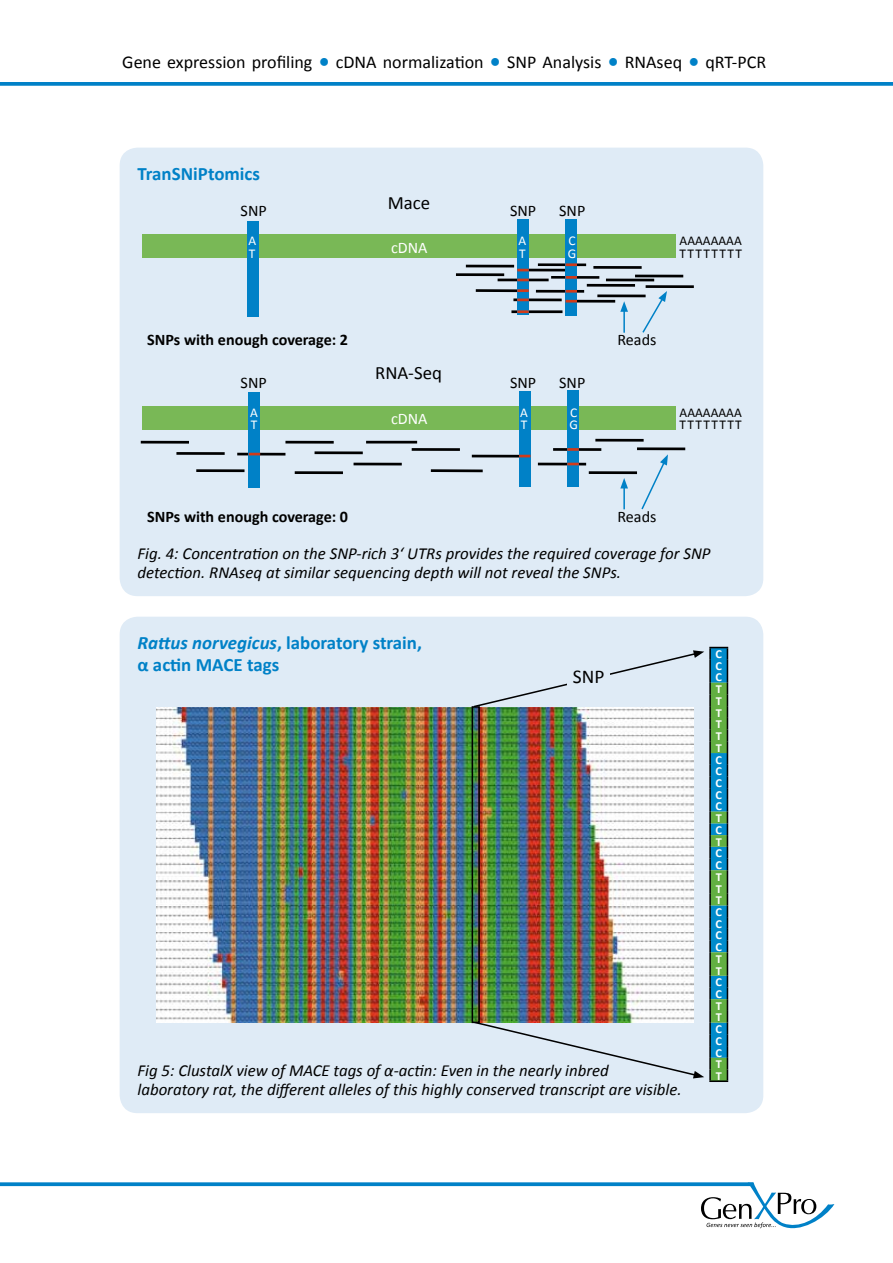
<style>
.page{position:relative;width:893px;height:1263px;background:#fff}
.page>*{position:absolute;margin:0;border:0;box-sizing:border-box;transform-origin:0 0}
.t1{font:19.5px "Calibri";color:#000}
.t2{font:700 18.9px/21.8px "Calibri";color:#0081c7}
.t3{font:18.75px "Calibri";color:#000}
.t4{font:18px "Calibri";color:#000}
.t5{font:italic 16.8px/19.4px "Calibri";color:#000}
.t6{font:700 16.2px "Calibri";color:#000}
.t7{font:16.2px "Calibri";color:#000}
.t8{font:16.2px "Calibri";color:#fff}
.t9{font:13.5px/12.1px "Calibri";letter-spacing:.05em;color:#000}
.t10{font:13.5px/12.1px "Calibri";color:#fff}
.t11{font:700 12.3px/11.7px "Calibri";color:#fff;text-align:justify}
.s1{color:#0081c7}
.s2{font-style:italic}
</style>
<div class="page">
<svg style="left:0;top:82px;width:893px;height:4px;background:#1088ca"></svg>
<div style="left:120px;top:617px;width:643px;height:496px;background:#dfebf6;border-radius:18px"></div>
<svg style="left:472px;top:647px;width:256px;height:435px"></svg>
<img style="left:157px;top:707px;width:536px;height:315px">
<div style="left:567px;top:664px;width:43px;height:25px;background:#dfebf6"></div>
<div style="left:472px;top:706px;width:8px;height:317px;border:2px solid #000"></div>
<div style="left:120px;top:148px;width:643px;height:448px;background:#dfebf6;border-radius:18px"></div>
<div style="left:143px;top:235px;width:533px;height:23px;background:#79b856"></div>
<div style="left:143px;top:406px;width:533px;height:24px;background:#79b856"></div>
<hr style="left:511px;top:310px;width:51px;height:3px;background:#000">
<hr style="left:476px;top:289px;width:52px;height:3px;background:#000">
<hr style="left:593px;top:266px;width:49px;height:3px;background:#000">
<hr style="left:551px;top:276px;width:48px;height:3px;background:#000">
<hr style="left:513px;top:298px;width:49px;height:3px;background:#000">
<hr style="left:567px;top:300px;width:48px;height:3px;background:#000">
<hr style="left:536px;top:290px;width:48px;height:3px;background:#000">
<hr style="left:466px;top:265px;width:48px;height:2px;background:#000">
<hr style="left:498px;top:279px;width:51px;height:2px;background:#000">
<hr style="left:538px;top:263px;width:48px;height:3px;background:#000">
<hr style="left:456px;top:273px;width:48px;height:3px;background:#000">
<hr style="left:587px;top:284px;width:48px;height:3px;background:#000">
<hr style="left:597px;top:294px;width:49px;height:3px;background:#000">
<hr style="left:635px;top:275px;width:48px;height:2px;background:#000">
<hr style="left:646px;top:285px;width:48px;height:3px;background:#000">
<hr style="left:606px;top:279px;width:48px;height:2px;background:#000">
<hr style="left:518px;top:269px;width:48px;height:2px;background:#000">
<div style="left:566px;top:219px;width:11px;height:96px;background:#0081c7"></div>
<div style="left:517px;top:220px;width:12px;height:95px;background:#0081c7"></div>
<svg style="left:517px;top:289px;width:12px;height:3px"></svg>
<svg style="left:566px;top:290px;width:11px;height:3px"></svg>
<svg style="left:566px;top:276px;width:11px;height:3px"></svg>
<svg style="left:566px;top:300px;width:11px;height:3px"></svg>
<svg style="left:517px;top:279px;width:12px;height:2px"></svg>
<svg style="left:517px;top:269px;width:12px;height:2px"></svg>
<svg style="left:517px;top:310px;width:12px;height:3px"></svg>
<svg style="left:566px;top:263px;width:11px;height:3px"></svg>
<svg style="left:517px;top:298px;width:12px;height:3px"></svg>
<div style="left:247px;top:221px;width:11px;height:95px;background:#0081c7"></div>
<hr style="left:623px;top:309px;width:2px;height:24px;background:#0081c7">
<svg style="left:620px;top:301px;width:8px;height:11px"></svg>
<svg style="left:641px;top:291px;width:26px;height:42px"></svg>
<hr style="left:431px;top:469px;width:52px;height:3px;background:#000">
<hr style="left:589px;top:471px;width:48px;height:3px;background:#000">
<hr style="left:595px;top:439px;width:49px;height:3px;background:#000">
<hr style="left:553px;top:448px;width:48px;height:3px;background:#000">
<hr style="left:176px;top:452px;width:49px;height:3px;background:#000">
<hr style="left:354px;top:463px;width:48px;height:2px;background:#000">
<hr style="left:538px;top:463px;width:48px;height:2px;background:#000">
<hr style="left:412px;top:448px;width:48px;height:3px;background:#000">
<hr style="left:366px;top:441px;width:51px;height:2px;background:#000">
<hr style="left:472px;top:455px;width:48px;height:2px;background:#000">
<hr style="left:285px;top:441px;width:49px;height:3px;background:#000">
<hr style="left:315px;top:451px;width:48px;height:3px;background:#000">
<hr style="left:637px;top:447px;width:48px;height:3px;background:#000">
<hr style="left:196px;top:469px;width:48px;height:3px;background:#000">
<hr style="left:237px;top:453px;width:48px;height:2px;background:#000">
<hr style="left:295px;top:471px;width:48px;height:3px;background:#000">
<hr style="left:141px;top:441px;width:48px;height:3px;background:#000">
<div style="left:567px;top:391px;width:12px;height:96px;background:#0081c7"></div>
<div style="left:519px;top:391px;width:11px;height:96px;background:#0081c7"></div>
<div style="left:249px;top:393px;width:11px;height:95px;background:#0081c7"></div>
<svg style="left:567px;top:463px;width:12px;height:2px"></svg>
<svg style="left:567px;top:448px;width:12px;height:3px"></svg>
<svg style="left:519px;top:455px;width:11px;height:2px"></svg>
<svg style="left:249px;top:453px;width:11px;height:2px"></svg>
<hr style="left:623px;top:486px;width:2px;height:23px;background:#0081c7">
<svg style="left:620px;top:478px;width:8px;height:10px"></svg>
<svg style="left:641px;top:454px;width:27px;height:56px"></svg>
<svg style="left:701px;top:1182px;width:133px;height:46px"></svg>
<svg style="left:0;top:1182px;width:753px;height:4px;background:#158bcb"></svg>
<p class="t4" style="left:122px;top:50px;width:645px">Gene expression profiling <span class="s1">●</span> cDNA normalization <span class="s1">●</span> SNP Analysis <span class="s1">●</span> RNAseq <span class="s1">●</span> qRT-PCR</p>
<p class="t2" style="left:138px;top:162px;width:124px">TranSNiPtomics</p>
<p class="t3" style="left:388px;top:191px;width:44px">Mace</p>
<p class="t8" style="left:391px;top:237px;width:38px">cDNA</p>
<p class="t7" style="left:241px;top:201px;width:28px">SNP</p>
<p class="t7" style="left:510px;top:201px;width:28px">SNP</p>
<p class="t7" style="left:559px;top:201px;width:28px">SNP</p>
<p class="t10" style="left:248px;top:235px;width:9px">A<br>T</p>
<p class="t10" style="left:518px;top:235px;width:9px">A<br>T</p>
<p class="t10" style="left:568px;top:235px;width:10px">C<br>G</p>
<p class="t9" style="left:680px;top:235px;width:64px">AAAAAAAA<br>TTTTTTTT</p>
<p class="t6" style="left:147px;top:329px;width:202px">SNPs with enough coverage: 2</p>
<p class="t7" style="left:617px;top:329px;width:40px">Reads</p>
<p class="t3" style="left:375px;top:361px;width:68px">RNA-Seq</p>
<p class="t8" style="left:391px;top:408px;width:38px">cDNA</p>
<p class="t7" style="left:241px;top:373px;width:28px">SNP</p>
<p class="t7" style="left:510px;top:373px;width:28px">SNP</p>
<p class="t7" style="left:559px;top:373px;width:28px">SNP</p>
<p class="t10" style="left:250px;top:407px;width:9px">A<br>T</p>
<p class="t10" style="left:520px;top:407px;width:9px">A<br>T</p>
<p class="t10" style="left:569px;top:407px;width:10px">C<br>G</p>
<p class="t9" style="left:680px;top:407px;width:64px">AAAAAAAA<br>TTTTTTTT</p>
<p class="t6" style="left:147px;top:506px;width:202px">SNPs with enough coverage: 0</p>
<p class="t7" style="left:617px;top:506px;width:40px">Reads</p>
<p class="t5" style="left:138px;top:543px;width:574px">Fig. 4: Concentration on the SNP-rich 3‘ UTRs provides the required coverage for SNP detection. RNAseq at similar sequencing depth will not reveal the SNPs.</p>
<p class="t2" style="left:138px;top:632px;width:286px"><span class="s2">Rattus norvegicus</span>, laboratory strain, α actin MACE tags</p>
<p class="t1" style="left:573px;top:664px;width:33px">SNP</p>
<p class="t5" style="left:138px;top:1060px;width:546px">Fig 5: ClustalX view of MACE tags of α-actin: Even in the nearly inbred laboratory rat, the different alleles of this highly conserved transcript are visible.</p>
<p class="t11" style="left:715px;top:648px;width:8px">C C C T T T T T T C C C C C T C T C C T T T C C C C T T C C T T C C C T T</p>
</div>
